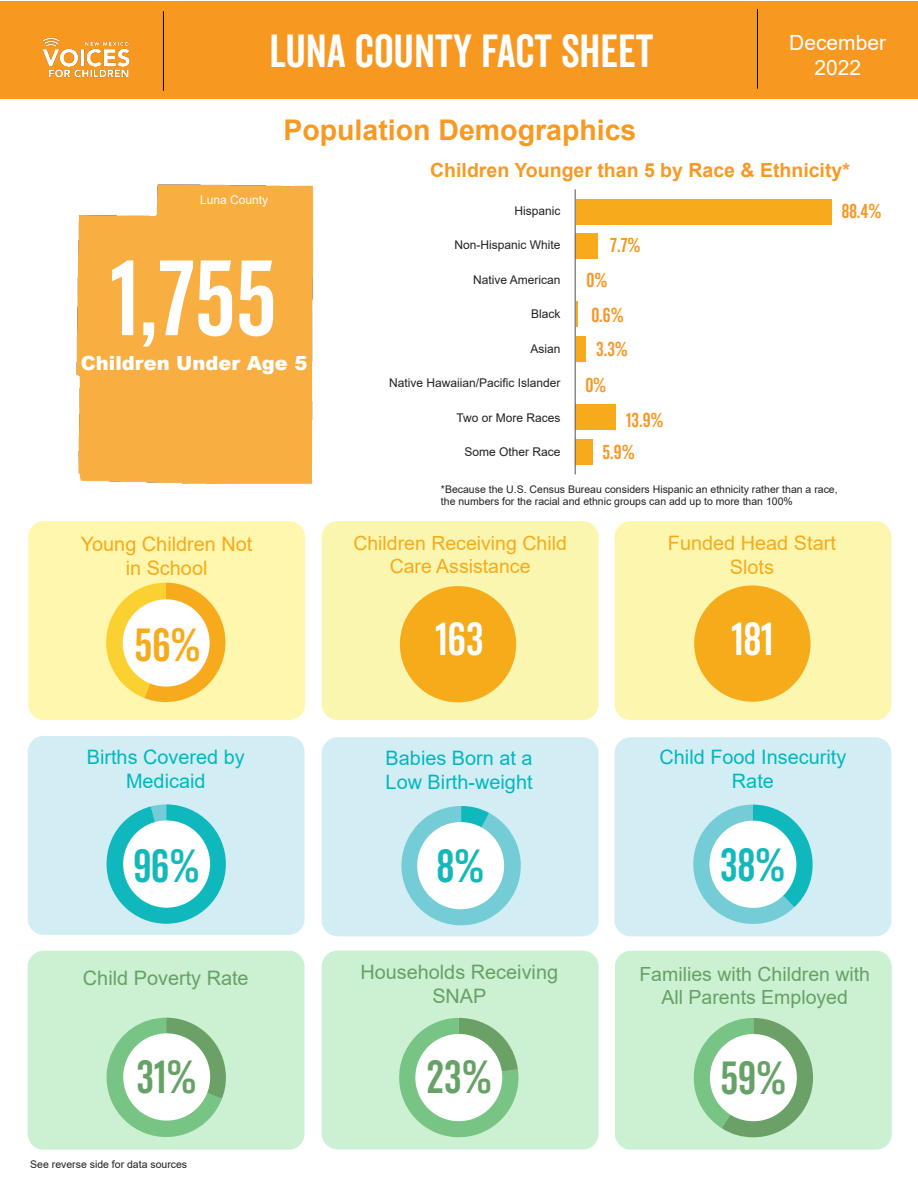
<style>
.page{position:relative;width:918px;height:1188px;background:#fff}
.page>*{position:absolute;margin:0;border:0;box-sizing:border-box;transform-origin:0 0}
.t1{font:103.5px "Veneer Clean";color:#fff}
.t2{font:45px "Veneer Clean";color:#fff}
.t3{font:45px "Veneer Clean";color:#66a166}
.t4{font:45px "Veneer Clean";color:#14b8bb}
.t5{font:45px "Veneer Clean";color:#f7ab1b}
.t6{font:700 28.5px "Arial";color:#f79923}
.t7{font:21px "Arial";color:#fff}
.t8{font:19.95px/23.9px "Arial";color:#00b8be;text-align:center}
.t9{font:19.95px/23.9px "Arial";color:#66a166;text-align:center}
.t10{font:19.95px "Arial";color:#f7aa1b}
.t11{font:19.95px/23.9px "Arial";color:#f6ab1b;text-align:center}
.t12{font:19.5px/23.4px "Arial";color:#67a167;text-align:center}
.t13{font:700 19.5px "Arial";color:#f79923}
.t14{font:19.5px/23.4px "Arial";color:#f6ab1b;text-align:center}
.t15{font:19.5px "Veneer Clean";color:#f79727}
.t16{font:900 19.5px "Arial";color:#fff}
.t17{font:12px "Arial";color:#231f20}
.t18{font:12px "Arial";color:#fff}
.t19{font:10.5px/12px "Arial";color:#231f20}
</style>
<div class="page">
<div style="left:322px;top:521px;width:277px;height:199px;background:#faf6b0;border-radius:16px"></div>
<div style="left:615px;top:521px;width:276px;height:199px;background:#fdf6ae;border-radius:16px"></div>
<div style="left:615px;top:951px;width:277px;height:199px;background:#ccf0d2;border-radius:16px"></div>
<svg style="left:693px;top:1018px;width:120px;height:119px"></svg>
<div style="left:322px;top:951px;width:277px;height:198px;background:#ccf0d2;border-radius:16px"></div>
<svg style="left:399px;top:1018px;width:120px;height:120px"></svg>
<div style="left:28px;top:951px;width:277px;height:199px;background:#ccf0d2;border-radius:16px"></div>
<svg style="left:106px;top:1018px;width:120px;height:119px"></svg>
<div style="left:615px;top:737px;width:276px;height:199px;background:#d2edf3;border-radius:16px"></div>
<svg style="left:693px;top:805px;width:120px;height:119px"></svg>
<div style="left:322px;top:737px;width:277px;height:199px;background:#d2edf3;border-radius:16px"></div>
<svg style="left:401px;top:806px;width:120px;height:120px"></svg>
<div style="left:28px;top:736px;width:277px;height:199px;background:#d2edf3;border-radius:16px"></div>
<svg style="left:107px;top:804px;width:119px;height:120px"></svg>
<div style="left:28px;top:521px;width:277px;height:199px;background:#fef7ad;border-radius:16px"></div>
<svg style="left:106px;top:583px;width:119px;height:119px"></svg>
<div style="left:0;top:1px;width:918px;height:97px;background:#f79821"></div>
<div style="left:400px;top:586px;width:116px;height:116px;background:#f6ab1b;border-radius:50%"></div>
<div style="left:415px;top:1034px;width:87px;height:87px;background:#fff;border-radius:50%"></div>
<div style="left:709px;top:821px;width:87px;height:87px;background:#fff;border-radius:50%"></div>
<div style="left:123px;top:820px;width:87px;height:88px;background:#fff;border-radius:50%"></div>
<div style="left:417px;top:822px;width:87px;height:87px;background:#fff;border-radius:50%"></div>
<div style="left:123px;top:599px;width:87px;height:88px;background:#fff;border-radius:50%"></div>
<div style="left:694px;top:585px;width:117px;height:117px;background:#f6ab1b;border-radius:50%"></div>
<div style="left:123px;top:1033px;width:87px;height:88px;background:#fff;border-radius:50%"></div>
<div style="left:710px;top:1034px;width:87px;height:87px;background:#fff;border-radius:50%"></div>
<img style="left:76px;top:184px;width:238px;height:300px">
<div style="left:576px;top:439px;width:17px;height:25px;background:#f7ab1c"></div>
<div style="left:576px;top:405px;width:40px;height:25px;background:#f7ab1c"></div>
<div style="left:576px;top:336px;width:9px;height:26px;background:#f7ab1c"></div>
<hr style="left:576px;top:302px;width:2px;height:25px;background:#f7ab1c">
<div style="left:576px;top:233px;width:22px;height:26px;background:#f7ab1c"></div>
<div style="left:576px;top:199px;width:255px;height:25px;background:#f7ab1c"></div>
<hr style="left:575px;top:189px;width:1px;height:285px;background:#636366">
<img style="left:42px;top:37px;width:88px;height:41px">
<hr style="left:163px;top:11px;width:1px;height:80px;background:#040503">
<hr style="left:757px;top:9px;width:1px;height:80px;background:#040503">
<p class="t2" style="left:270px;top:24px;width:385px">LUNA COUNTY FACT SHEET</p>
<p class="t6" style="left:283px;top:110px;width:355px">Population Demographics</p>
<p class="t7" style="left:789px;top:28px;width:98px">December</p>
<p class="t7" style="left:814px;top:54px;width:48px">2022</p>
<p class="t13" style="left:430px;top:156px;width:421px">Children Younger than 5 by Race &amp; Ethnicity*</p>
<p class="t18" style="left:200px;top:191px;width:70px">Luna County</p>
<p class="t1" style="left:111px;top:236px;width:168px">1,755</p>
<p class="t16" style="left:81px;top:349px;width:228px">Children Under Age 5</p>
<p class="t15" style="left:842px;top:199px;width:41px">88.4%</p>
<p class="t17" style="left:514px;top:202px;width:48px">Hispanic</p>
<p class="t17" style="left:454px;top:237px;width:108px">Non-Hispanic White</p>
<p class="t17" style="left:473px;top:271px;width:89px">Native American</p>
<p class="t17" style="left:531px;top:306px;width:31px">Black</p>
<p class="t17" style="left:530px;top:340px;width:32px">Asian</p>
<p class="t17" style="left:389px;top:375px;width:173px">Native Hawaiian/Pacific Islander</p>
<p class="t17" style="left:456px;top:409px;width:106px">Two or More Races</p>
<p class="t17" style="left:464px;top:444px;width:98px">Some Other Race</p>
<p class="t15" style="left:610px;top:233px;width:32px">7.7%</p>
<p class="t15" style="left:586px;top:269px;width:23px">0%</p>
<p class="t15" style="left:591px;top:303px;width:34px">0.6%</p>
<p class="t15" style="left:596px;top:337px;width:33px">3.3%</p>
<p class="t15" style="left:585px;top:373px;width:23px">0%</p>
<p class="t15" style="left:626px;top:408px;width:39px">13.9%</p>
<p class="t15" style="left:603px;top:440px;width:34px">5.9%</p>
<p class="t19" style="left:441px;top:483px;width:398px">*Because the U.S. Census Bureau considers Hispanic an ethnicity rather than a race, the numbers for the racial and ethnic groups can add up to more than 100%</p>
<p class="t10" style="left:81px;top:530px;width:173px">Young Children Not</p>
<p class="t10" style="left:126px;top:554px;width:83px">in School</p>
<p class="t14" style="left:353px;top:531px;width:215px">Children Receiving Child<br>Care Assistance</p>
<p class="t11" style="left:668px;top:531px;width:170px">Funded Head Start<br>Slots</p>
<p class="t5" style="left:135px;top:617px;width:68px">56%</p>
<p class="t2" style="left:436px;top:612px;width:50px">163</p>
<p class="t2" style="left:731px;top:612px;width:44px">181</p>
<p class="t8" style="left:87px;top:745px;width:160px">Births Covered by<br>Medicaid</p>
<p class="t8" style="left:386px;top:746px;width:149px;text-align:left">Babies Born at a<br>Low Birth-weight</p>
<p class="t8" style="left:660px;top:745px;width:188px">Child Food Insecurity<br>Rate</p>
<p class="t4" style="left:133px;top:839px;width:68px">96%</p>
<p class="t4" style="left:437px;top:839px;width:49px">8%</p>
<p class="t4" style="left:720px;top:837px;width:67px">38%</p>
<p class="t9" style="left:83px;top:966px;width:167px">Child Poverty Rate</p>
<p class="t9" style="left:360px;top:960px;width:199px">Households Receiving<br>SNAP</p>
<p class="t12" style="left:639px;top:962px;width:232px">Families with Children with<br>All Parents Employed</p>
<p class="t3" style="left:137px;top:1050px;width:62px">31%</p>
<p class="t3" style="left:720px;top:1051px;width:67px">59%</p>
<p class="t3" style="left:426px;top:1050px;width:67px">23%</p>
<p class="t19" style="left:30px;top:1159px;width:158px">See reverse side for data sources</p>
</div>
